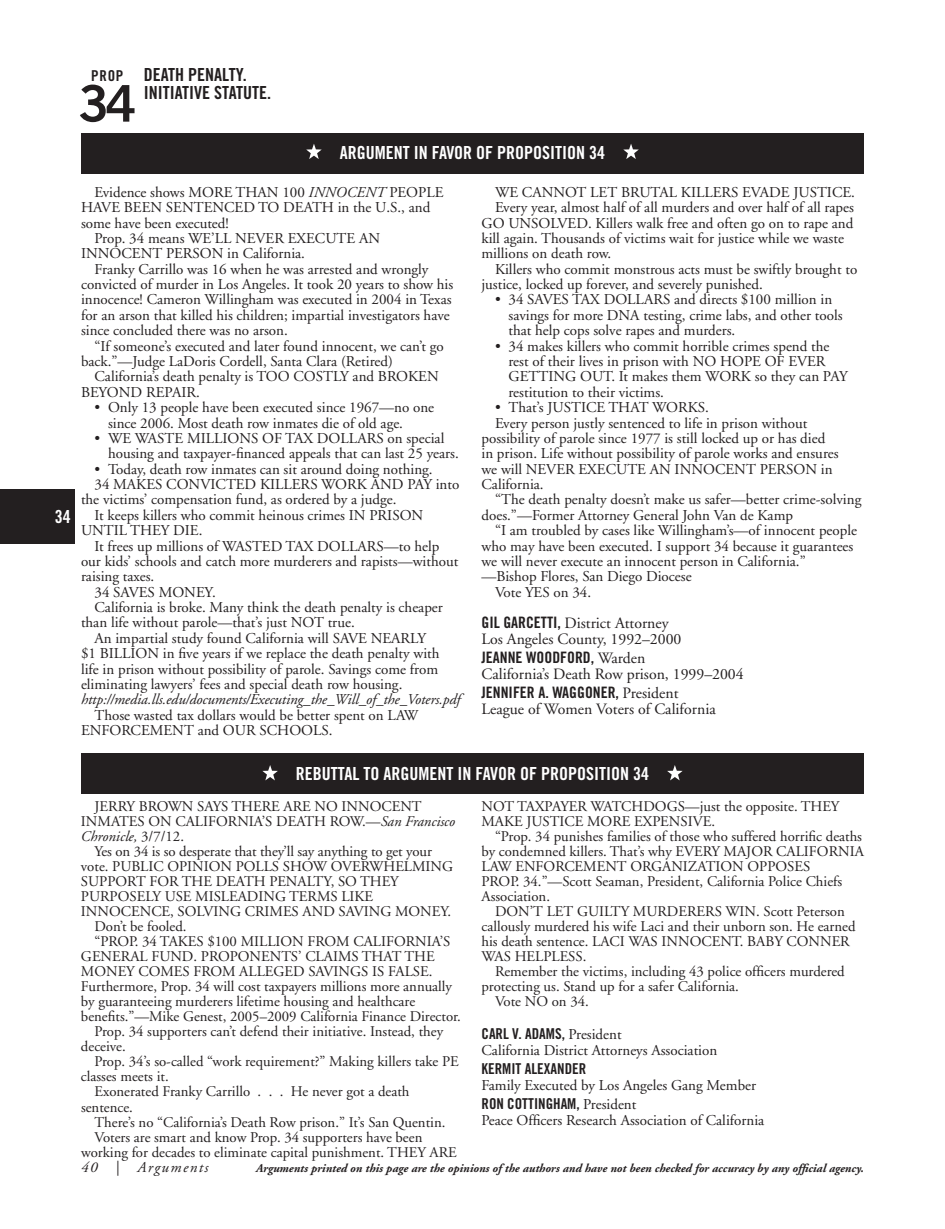
<style>
.page{position:relative;width:945px;height:1229px;background:#fff}
.page>*{position:absolute;margin:0;border:0;box-sizing:border-box;transform-origin:0 0}
.t1{font:50.7px "Trade Gothic Bold Two";color:#231f20}
.subhead_white{font:18px "Trade Gothic Bold Cond Twenty";color:#fff}
.heading_small_measur{font:18px/18px "Trade Gothic Bold Cond Twenty";color:#231f20}
.Title_Summary-Small{font:18px "Trade Gothic Bold Cond Twenty";color:#fff}
.Sponsors{font:15.75px/16.2px "Adobe Garamond";color:#231f20}
.Argument_Text_10_0_1{font:15px/15.3px "Adobe Garamond";color:#231f20}
.Argument_Text_w_Bull{font:15px/15.3px "Adobe Garamond";color:#231f20}
.Sponsors-2{font:15px/16.2px "Adobe Garamond";color:#231f20}
.Argument_Text_10_0_1-2{font:italic 15px "Adobe Garamond";letter-spacing:-.005em;color:#231f20}
.Page_Footer_-_Left{font:italic 15px "Adobe Garamond";letter-spacing:.1em;color:#231f20}
.t2{font:15px "Trade Gothic Bold Cond Twenty";color:#231f20}
.Argument_Text_9_8_10{font:14.85px/15px "Adobe Garamond";color:#231f20}
.Page_Footer_-_Left-2{font:italic 700 12px "Adobe Garamond";color:#231f20}
.s1{font-style:italic}
.s2{font-family:"Trade Gothic Bold Cond Twenty"}
</style>
<div class="page">
<div style="left:0;top:490px;width:74px;height:54px;background:#231f20"></div>
<div style="left:81px;top:133px;width:783px;height:41px;background:#231f20"></div>
<svg style="left:306px;top:144px;width:16px;height:15px"></svg>
<svg style="left:623px;top:144px;width:16px;height:15px"></svg>
<div style="left:81px;top:753px;width:783px;height:41px;background:#231f20"></div>
<svg style="left:262px;top:765px;width:16px;height:15px"></svg>
<svg style="left:667px;top:765px;width:16px;height:15px"></svg>
<p class="t2" style="left:91px;top:66px;width:34px">PROP</p>
<p class="t1" style="left:78px;top:72px;width:60px">34</p>
<p class="heading_small_measur" style="left:144px;top:66px;width:129px">DEATH PENALTY.<br>INITIATIVE STATUTE.</p>
<p class="subhead_white" style="left:340px;top:142px;width:267px">ARGUMENT IN FAVOR OF PROPOSITION 34</p>
<p class="Title_Summary-Small" style="left:55px;top:505px;width:17px">34</p>
<p class="Argument_Text_10_0_1" style="left:81px;top:185px;width:364px;text-indent:14px">Evidence shows MORE THAN 100 <span class="s1">INNOCENT</span> PEOPLE<br>HAVE BEEN SENTENCED TO DEATH in the U.S., and some have been executed!</p>
<p class="Argument_Text_10_0_1" style="left:81px;top:231px;width:301px;text-indent:14px">Prop. 34 means WE’LL NEVER EXECUTE AN<br>INNOCENT PERSON in California.</p>
<p class="Argument_Text_10_0_1" style="left:81px;top:262px;width:374px;text-indent:14px">Franky Carrillo was 16 when he was arrested and wrongly convicted of murder in Los Angeles. It took 20 years to show his innocence! Cameron Willingham was executed in 2004 in Texas for an arson that killed his children; impartial investigators have since concluded there was no arson.</p>
<p class="Argument_Text_10_0_1" style="left:81px;top:338px;width:364px;text-indent:14px">“If someone’s executed and later found innocent, we can’t go back.”—Judge LaDoris Cordell, Santa Clara (Retired)</p>
<p class="Argument_Text_10_0_1" style="left:81px;top:369px;width:359px;text-indent:14px">California’s death penalty is TOO COSTLY and BROKEN<br>BEYOND REPAIR.</p>
<p class="Argument_Text_w_Bull" style="left:108px;top:400px;width:328px;text-indent:-14px">• Only 13 people have been executed since 1967—no one since 2006. Most death row inmates die of old age.</p>
<p class="Argument_Text_w_Bull" style="left:108px;top:431px;width:352px;text-indent:-14px">• WE WASTE MILLIONS OF TAX DOLLARS on special housing and taxpayer-financed appeals that can last 25 years.</p>
<p class="Argument_Text_w_Bull" style="left:94px;top:461px;width:340px">• Today, death row inmates can sit around doing nothing.</p>
<p class="Argument_Text_10_0_1" style="left:81px;top:477px;width:380px;text-indent:14px">34 MAKES CONVICTED KILLERS WORK AND PAY into the victims’ compensation fund, as ordered by a judge.</p>
<p class="Argument_Text_10_0_1" style="left:81px;top:508px;width:344px;text-indent:14px">It keeps killers who commit heinous crimes IN PRISON<br>UNTIL THEY DIE.</p>
<p class="Argument_Text_10_0_1" style="left:81px;top:538px;width:379px;text-indent:14px">It frees up millions of WASTED TAX DOLLARS—to help our kids’ schools and catch more murderers and rapists—without raising taxes.</p>
<p class="Argument_Text_10_0_1" style="left:94px;top:584px;width:123px">34 SAVES MONEY.</p>
<p class="Argument_Text_10_0_1" style="left:81px;top:600px;width:363px;text-indent:14px">California is broke. Many think the death penalty is cheaper than life without parole—that’s just NOT true.</p>
<p class="Argument_Text_10_0_1" style="left:81px;top:631px;width:360px;text-indent:14px">An impartial study found California will SAVE NEARLY $1 BILLION in five years if we replace the death penalty with life in prison without possibility of parole. Savings come from eliminating lawyers’ fees and special death row housing.</p>
<p class="Argument_Text_10_0_1-2" style="left:81px;top:691px;width:381px">http://media.lls.edu/documents/Executing_the_Will_of_the_Voters.pdf</p>
<p class="Argument_Text_10_0_1" style="left:81px;top:707px;width:339px;text-indent:14px">Those wasted tax dollars would be better spent on LAW<br>ENFORCEMENT and OUR SCHOOLS.</p>
<p class="Argument_Text_10_0_1" style="left:495px;top:185px;width:361px">WE CANNOT LET BRUTAL KILLERS EVADE JUSTICE.</p>
<p class="Argument_Text_10_0_1" style="left:482px;top:200px;width:374px;text-indent:14px">Every year, almost half of all murders and over half of all rapes GO UNSOLVED. Killers walk free and often go on to rape and kill again. Thousands of victims wait for justice while we waste millions on death row.</p>
<p class="Argument_Text_10_0_1" style="left:482px;top:262px;width:377px;text-indent:14px">Killers who commit monstrous acts must be swiftly brought to justice, locked up forever, and severely punished.</p>
<p class="Argument_Text_w_Bull" style="left:508px;top:292px;width:336px;text-indent:-14px">• 34 SAVES TAX DOLLARS and directs $100 million in savings for more DNA testing, crime labs, and other tools that help cops solve rapes and murders.</p>
<p class="Argument_Text_w_Bull" style="left:508px;top:338px;width:341px;text-indent:-14px">• 34 makes killers who commit horrible crimes spend the rest of their lives in prison with NO HOPE OF EVER GETTING OUT. It makes them WORK so they can PAY restitution to their victims.</p>
<p class="Argument_Text_w_Bull" style="left:495px;top:400px;width:216px">• That’s JUSTICE THAT WORKS.</p>
<p class="Argument_Text_10_0_1" style="left:482px;top:415px;width:359px;text-indent:14px">Every person justly sentenced to life in prison without possibility of parole since 1977 is still locked up or has died in prison. Life without possibility of parole works and ensures we will NEVER EXECUTE AN INNOCENT PERSON in California.</p>
<p class="Argument_Text_10_0_1" style="left:482px;top:492px;width:381px;text-indent:14px">“The death penalty doesn’t make us safer—better crime-solving does.”—Former Attorney General John Van de Kamp</p>
<p class="Argument_Text_10_0_1" style="left:482px;top:523px;width:377px;text-indent:14px">“I am troubled by cases like Willingham’s—of innocent people who may have been executed. I support 34 because it guarantees we will never execute an innocent person in California.” —Bishop Flores, San Diego Diocese</p>
<p class="Argument_Text_10_0_1" style="left:495px;top:584px;width:98px">Vote YES on 34.</p>
<p class="Sponsors" style="left:482px;top:615px;width:201px"><span class="s2">GIL GARCETTI,</span> District Attorney<br>Los Angeles County, 1992–2000</p>
<p class="Sponsors" style="left:482px;top:650px;width:264px"><span class="s2">JEANNE WOODFORD,</span> Warden<br>California’s Death Row prison, 1999–2004</p>
<p class="Sponsors" style="left:482px;top:685px;width:236px"><span class="s2">JENNIFER A. WAGGONER,</span> President<br>League of Women Voters of California</p>
<p class="subhead_white" style="left:296px;top:763px;width:355px">REBUTTAL TO ARGUMENT IN FAVOR OF PROPOSITION 34</p>
<p class="Argument_Text_9_8_10" style="left:81px;top:799px;width:376px;text-indent:14px">JERRY BROWN SAYS THERE ARE NO INNOCENT<br>INMATES ON CALIFORNIA’S DEATH ROW.—<span class="s1">San Francisco<br>Chronicle,</span> 3/7/12.</p>
<p class="Argument_Text_9_8_10" style="left:81px;top:844px;width:374px;text-indent:14px">Yes on 34 is so desperate that they’ll say anything to get your vote. PUBLIC OPINION POLLS SHOW OVERWHELMING SUPPORT FOR THE DEATH PENALTY, SO THEY PURPOSELY USE MISLEADING TERMS LIKE INNOCENCE, SOLVING CRIMES AND SAVING MONEY.</p>
<p class="Argument_Text_9_8_10" style="left:94px;top:919px;width:94px">Don’t be fooled.</p>
<p class="Argument_Text_9_8_10" style="left:81px;top:934px;width:381px;text-indent:14px">“PROP. 34 TAKES $100 MILLION FROM CALIFORNIA’S GENERAL FUND. PROPONENTS’ CLAIMS THAT THE MONEY COMES FROM ALLEGED SAVINGS IS FALSE.<br>Furthermore, Prop. 34 will cost taxpayers millions more annually by guaranteeing murderers lifetime housing and healthcare benefits.”—Mike Genest, 2005–2009 California Finance Director.</p>
<p class="Argument_Text_9_8_10" style="left:81px;top:1024px;width:364px;text-indent:14px">Prop. 34 supporters can’t defend their initiative. Instead, they deceive.</p>
<p class="Argument_Text_9_8_10" style="left:81px;top:1054px;width:379px;text-indent:14px">Prop. 34’s so-called “work requirement?” Making killers take PE classes meets it.</p>
<p class="Argument_Text_9_8_10" style="left:81px;top:1084px;width:330px;text-indent:14px">Exonerated Franky Carrillo . . . He never got a death sentence.</p>
<p class="Argument_Text_9_8_10" style="left:95px;top:1114px;width:352px">There’s no “California’s Death Row prison.” It’s San Quentin.</p>
<p class="Argument_Text_9_8_10" style="left:81px;top:1129px;width:377px;text-indent:14px">Voters are smart and know Prop. 34 supporters have been working for decades to eliminate capital punishment. THEY ARE</p>
<p class="Argument_Text_9_8_10" style="left:482px;top:799px;width:359px">NOT TAXPAYER WATCHDOGS—just the opposite. THEY<br>MAKE JUSTICE MORE EXPENSIVE.</p>
<p class="Argument_Text_9_8_10" style="left:482px;top:829px;width:384px;text-indent:14px">“Prop. 34 punishes families of those who suffered horrific deaths by condemned killers. That’s why EVERY MAJOR CALIFORNIA LAW ENFORCEMENT ORGANIZATION OPPOSES<br>PROP. 34.”—Scott Seaman, President, California Police Chiefs Association.</p>
<p class="Argument_Text_9_8_10" style="left:482px;top:904px;width:376px;text-indent:14px">DON’T LET GUILTY MURDERERS WIN. Scott Peterson callously murdered his wife Laci and their unborn son. He earned his death sentence. LACI WAS INNOCENT. BABY CONNER WAS HELPLESS.</p>
<p class="Argument_Text_9_8_10" style="left:482px;top:964px;width:365px;text-indent:14px">Remember the victims, including 43 police officers murdered protecting us. Stand up for a safer California.</p>
<p class="Argument_Text_9_8_10" style="left:495px;top:994px;width:95px">Vote NO on 34.</p>
<p class="Sponsors-2" style="left:482px;top:1026px;width:237px"><span class="s2">CARL V. ADAMS,</span> President<br>California District Attorneys Association</p>
<p class="Sponsors-2" style="left:482px;top:1061px;width:276px"><span class="s2">KERMIT ALEXANDER<br></span>Family Executed by Los Angeles Gang Member</p>
<p class="Sponsors-2" style="left:482px;top:1096px;width:284px"><span class="s2">RON COTTINGHAM,</span> President<br>Peace Officers Research Association of California</p>
<p class="Page_Footer_-_Left" style="left:81px;top:1159px;width:129px">40 | Arguments</p>
<p class="Page_Footer_-_Left-2" style="left:256px;top:1161px;width:609px">Arguments printed on this page are the opinions of the authors and have not been checked for accuracy by any official agency.</p>
</div>
